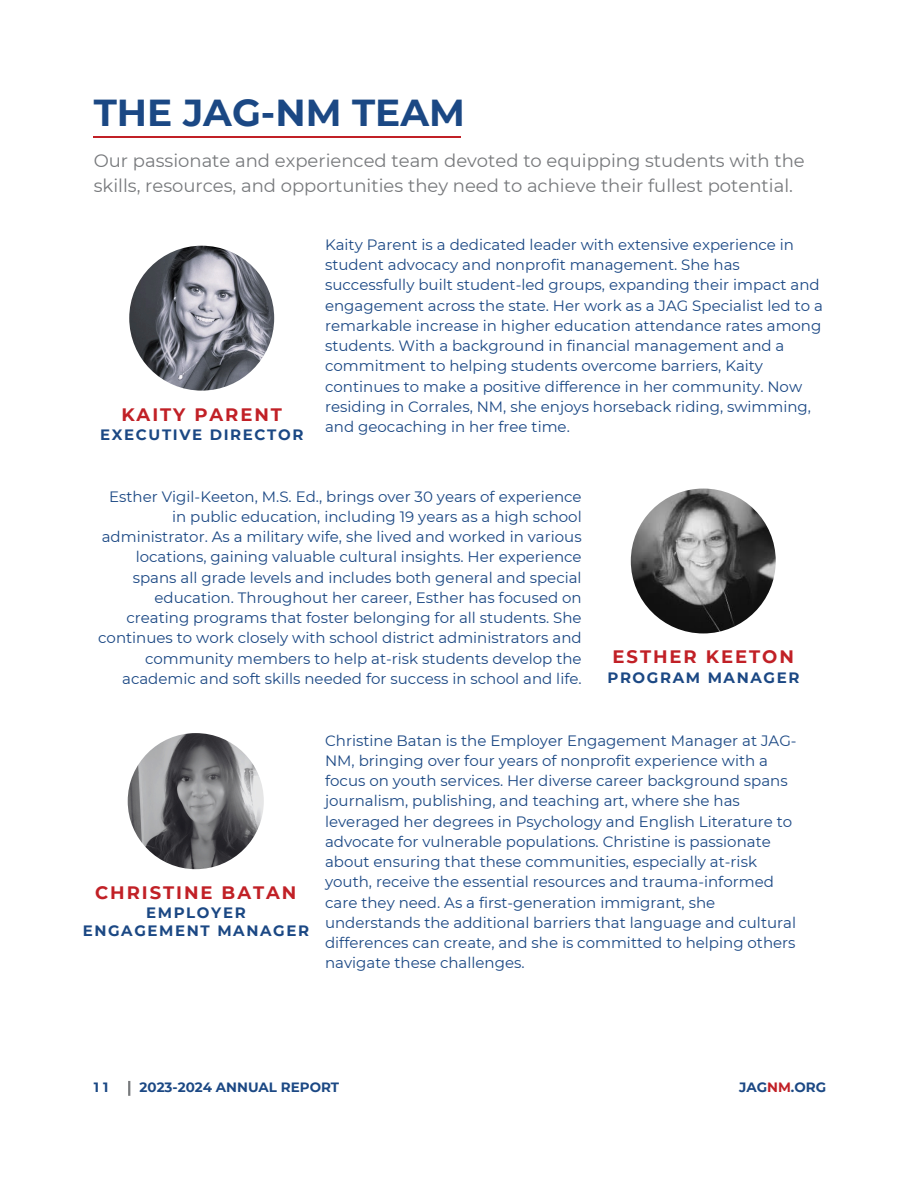
<style>
.page{position:relative;width:918px;height:1188px;background:#fff}
.page>*{position:absolute;margin:0;border:0;box-sizing:border-box;transform-origin:0 0}
.t1{font:700 37.5px "Montserrat";color:#1b4884}
.t2{font:18px/24.8px "Montserrat";color:#77797c}
.t3{font:700 18px "Montserrat";letter-spacing:.11em;color:#c12026}
.t4{font:15px/20.2px "Montserrat";color:#1b4884}
.t5{font:700 15px/18px "Montserrat";letter-spacing:.11em;color:#1b4884;text-align:center}
.t6{font:700 13.5px "Montserrat";color:#1b4884}
.s1{color:#c12026}
</style>
<div class="page">
<img style="left:129px;top:246px;width:145px;height:145px;border-radius:50%">
<hr style="left:94px;top:136px;width:367px;height:2px;background:#c12026">
<svg style="left:128px;top:1081px;width:2px;height:15px"></svg>
<img style="left:631px;top:489px;width:145px;height:144px;border-radius:50%">
<img style="left:128px;top:733px;width:136px;height:136px;border-radius:50%">
<p class="t1" style="left:94px;top:90px;width:373px">THE JAG-NM TEAM</p>
<p class="t2" style="left:94px;top:149px;width:712px">Our passionate and experienced team devoted to equipping students with the skills, resources, and opportunities they need to achieve their fullest potential.</p>
<p class="t3" style="left:121px;top:403px;width:162px">KAITY PARENT</p>
<p class="t5" style="left:100px;top:425px;width:205px">EXECUTIVE DIRECTOR</p>
<h2 class="t4" style="left:325px;top:234px;width:499px">Kaity Parent is a dedicated leader with extensive experience in student advocacy and nonprofit management. She has successfully built student-led groups, expanding their impact and engagement across the state. Her work as a JAG Specialist led to a remarkable increase in higher education attendance rates among students. With a background in financial management and a commitment to helping students overcome barriers, Kaity continues to make a positive difference in her community. Now residing in Corrales, NM, she enjoys horseback riding, swimming, and geocaching in her free time.</h2>
<p class="t4" style="left:98px;top:486px;width:485px;text-align:right">Esther Vigil-Keeton, M.S. Ed., brings over 30 years of experience in public education, including 19 years as a high school administrator. As a military wife, she lived and worked in various locations, gaining valuable cultural insights. Her experience spans all grade levels and includes both general and special education. Throughout her career, Esther has focused on creating programs that foster belonging for all students. She continues to work closely with school district administrators and community members to help at-risk students develop the academic and soft skills needed for success in school and life.</p>
<h3 class="t3" style="left:613px;top:646px;width:183px">ESTHER KEETON</h3>
<h3 class="t5" style="left:607px;top:668px;width:194px">PROGRAM MANAGER</h3>
<h4 class="t3" style="left:95px;top:882px;width:203px">CHRISTINE BATAN</h4>
<h4 class="t5" style="left:83px;top:904px;width:228px">EMPLOYER<br>ENGAGEMENT MANAGER</h4>
<p class="t4" style="left:325px;top:730px;width:473px">Christine Batan is the Employer Engagement Manager at JAG-NM, bringing over four years of nonprofit experience with a focus on youth services. Her diverse career background spans journalism, publishing, and teaching art, where she has leveraged her degrees in Psychology and English Literature to advocate for vulnerable populations. Christine is passionate about ensuring that these communities, especially at-risk youth, receive the essential resources and trauma-informed care they need. As a first-generation immigrant, she understands the additional barriers that language and cultural differences can create, and she is committed to helping others navigate these challenges.</p>
<h4 class="t6" style="left:94px;top:1079px;width:16px">1 1</h4>
<h4 class="t6" style="left:140px;top:1079px;width:201px">2023-2024 ANNUAL REPORT</h4>
<h3 class="t6" style="left:739px;top:1079px;width:89px">JAG<span class="s1">NM</span>.ORG</h3>
</div>
